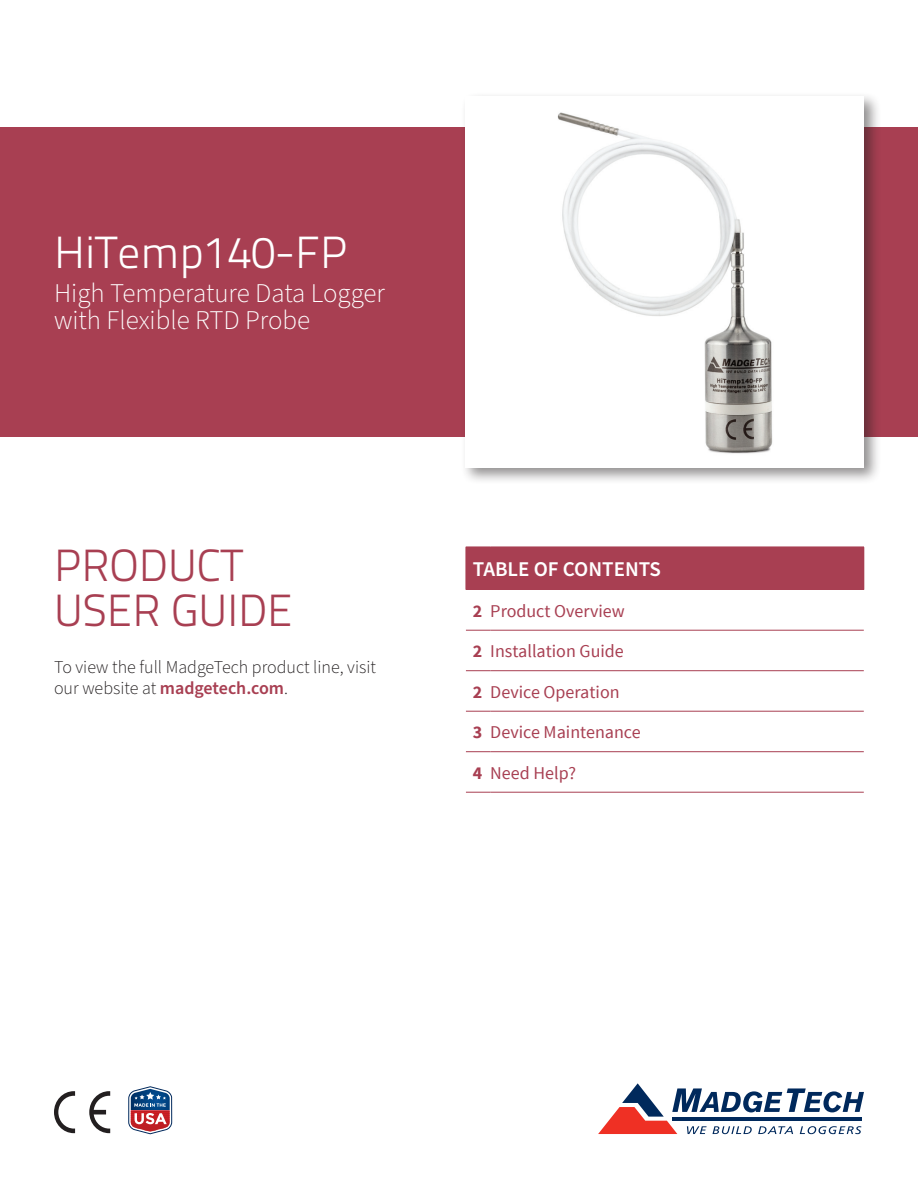
<style>
.page{position:relative;width:918px;height:1188px;background:#fff}
.page>*{position:absolute;margin:0;border:0;box-sizing:border-box;transform-origin:0 0}
.t1{font:300 45px "Titillium Text 22 L";color:#a83f52}
.t2{font:300 45px "Titillium Text 22 L";color:#fff}
.t3{font:300 27px "Source Sans Pro";color:#fff}
.t4{font:600 21px "Source Sans Pro";color:#fff}
.t5{font:18px "Source Sans Pro";color:#a83f52}
.t6{font:300 18px/21.6px "Source Sans Pro";color:#231f20}
.t7{font:700 18px "Source Sans Pro";color:#a83f52}
.s1{font-weight:600;color:#a83f52}
</style>
<div class="page">
<div style="left:0;top:127px;width:918px;height:309px;background:#a83f52"></div>
<div style="left:461px;top:91px;width:421px;height:394px;background:#231f20;opacity:.5"></div>
<div style="left:466px;top:96px;width:398px;height:372px;background:#fff"></div>
<svg style="left:128px;top:1086px;width:44px;height:48px"></svg>
<svg style="left:89px;top:1091px;width:21px;height:42px"></svg>
<svg style="left:54px;top:1091px;width:21px;height:42px"></svg>
<div style="left:466px;top:547px;width:398px;height:43px;background:#a83f52"></div>
<hr style="left:864px;top:547px;width:1px;height:43px;background:#a83f52">
<svg style="left:466px;top:630px;width:24px;height:1px"></svg>
<hr style="left:490px;top:630px;width:374px;height:1px;background:#a83f52">
<svg style="left:466px;top:670px;width:24px;height:1px"></svg>
<hr style="left:490px;top:670px;width:374px;height:1px;background:#a83f52">
<svg style="left:466px;top:711px;width:24px;height:1px"></svg>
<svg style="left:466px;top:751px;width:24px;height:1px"></svg>
<svg style="left:466px;top:792px;width:24px;height:1px"></svg>
<hr style="left:490px;top:711px;width:374px;height:1px;background:#a83f52">
<hr style="left:490px;top:751px;width:374px;height:1px;background:#a83f52">
<hr style="left:490px;top:792px;width:374px;height:1px;background:#a83f52">
<svg style="left:598px;top:1083px;width:266px;height:51px"></svg>
<hr style="left:672px;top:1117px;width:190px;height:3px;background:#00295c">
<img style="left:557px;top:112px;width:216px;height:342px">
<p class="t2" style="left:54px;top:220px;width:295px">HiTemp140-FP</p>
<p class="t3" style="left:54px;top:275px;width:333px">High Temperature Data Logger</p>
<p class="t3" style="left:54px;top:302px;width:258px">with Flexible RTD Probe</p>
<p class="t1" style="left:54px;top:532px;width:191px">PRODUCT</p>
<p class="t1" style="left:54px;top:578px;width:240px">USER GUIDE</p>
<p class="t6" style="left:54px;top:656px;width:324px">To view the full MadgeTech product line, visit our website at <span class="s1">madgetech.com</span>.</p>
<p class="t4" style="left:473px;top:555px;width:190px">TABLE OF CONTENTS</p>
<p class="t7" style="left:473px;top:599px;width:11px">2</p>
<p class="t5" style="left:490px;top:600px;width:136px">Product Overview</p>
<p class="t7" style="left:473px;top:640px;width:11px">2</p>
<p class="t5" style="left:490px;top:640px;width:135px">Installation Guide</p>
<p class="t7" style="left:473px;top:680px;width:11px">2</p>
<p class="t5" style="left:490px;top:681px;width:131px">Device Operation</p>
<p class="t7" style="left:473px;top:721px;width:11px">3</p>
<p class="t5" style="left:490px;top:721px;width:152px">Device Maintenance</p>
<p class="t7" style="left:473px;top:761px;width:11px">4</p>
<p class="t5" style="left:490px;top:762px;width:87px">Need Help?</p>
</div>
